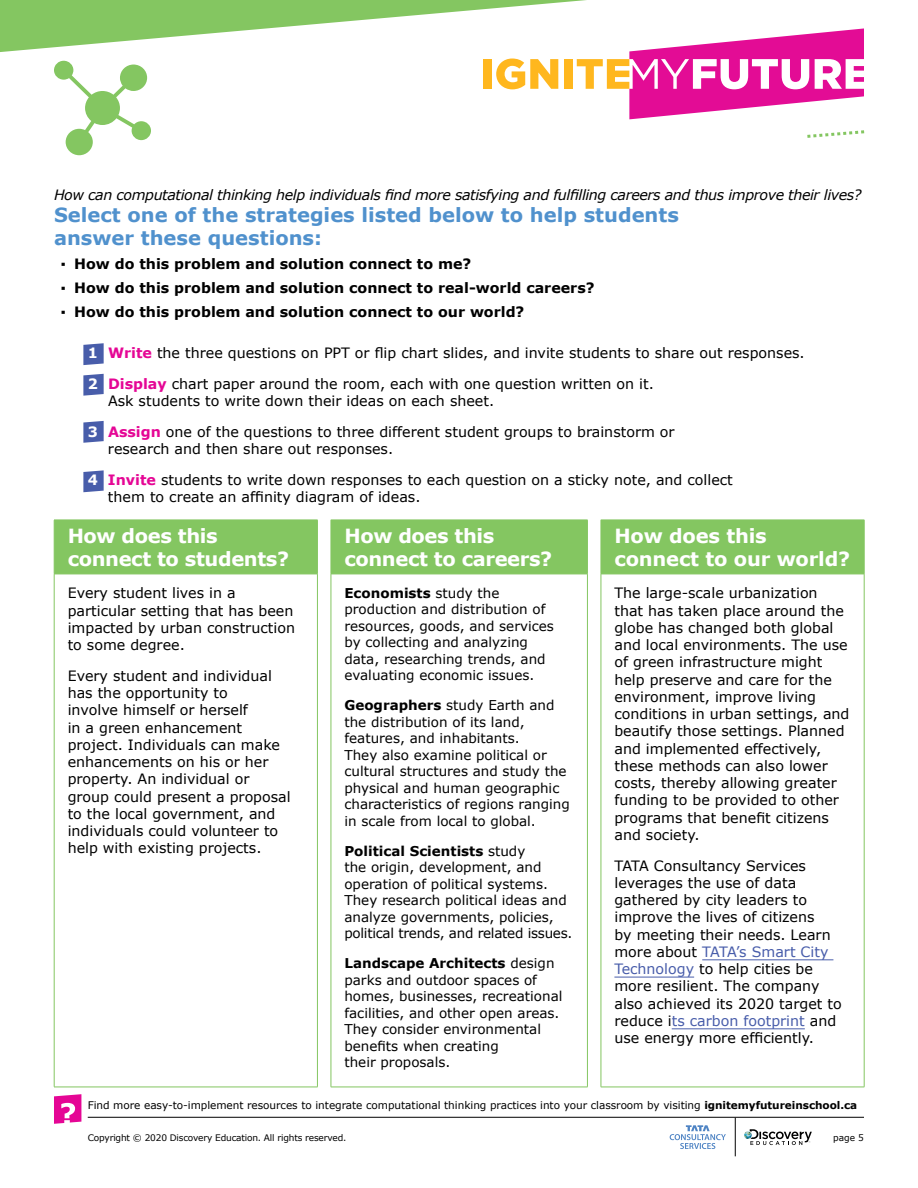
<style>
.page{position:relative;width:918px;height:1188px;background:#fff}
.page>*{position:absolute;margin:0;border:0;box-sizing:border-box;transform-origin:0 0}
.t1{font:700 19.5px/22.5px "Verdana";letter-spacing:-.02em;color:#fff}
.t2{font:700 19.5px/22.5px "Verdana";color:#5091cd}
.t3{font:14.25px/17.2px "Verdana";color:#000}
.t4{font:700 14.25px "Verdana";color:#000}
.t5{font:italic 14.25px "Verdana";letter-spacing:-.03em;color:#000}
.t6{font:13.5px/16.5px "Verdana";color:#000}
.t7{font:10.5px "Verdana";letter-spacing:-.005em;color:#000}
.t8{font:9px "Verdana";letter-spacing:-.02em;color:#000}
.s1{font-weight:400}
.s2{font-weight:700;color:#fff}
.s3{font-weight:700;color:#e50695}
.s4{font-weight:700}
.s5{color:#485daa}
</style>
<div class="page">
<svg style="left:670px;top:1125px;width:56px;height:24px"></svg>
<svg style="left:744px;top:1129px;width:68px;height:16px"></svg>
<hr style="left:735px;top:1118px;width:1px;height:38px;background:#000">
<hr style="left:88px;top:1117px;width:776px;height:1px;background:#000">
<svg style="left:54px;top:1094px;width:27px;height:30px"></svg>
<svg style="left:83px;top:343px;width:21px;height:22px"></svg>
<svg style="left:83px;top:421px;width:21px;height:22px"></svg>
<svg style="left:83px;top:374px;width:21px;height:22px"></svg>
<svg style="left:83px;top:470px;width:21px;height:22px"></svg>
<div style="left:55px;top:521px;width:809px;height:53px;background:#84c661"></div>
<svg style="left:318px;top:520px;width:283px;height:567px"></svg>
<hr style="left:601px;top:520px;width:263px;height:1px;background:#84c661">
<hr style="left:601px;top:520px;width:1px;height:54px;background:#84c661">
<hr style="left:864px;top:520px;width:1px;height:54px;background:#84c661">
<hr style="left:601px;top:574px;width:263px;height:1px;background:#84c661">
<hr style="left:601px;top:574px;width:1px;height:513px;background:#84c661">
<hr style="left:864px;top:574px;width:1px;height:513px;background:#84c661">
<hr style="left:601px;top:1087px;width:263px;height:1px;background:#84c661">
<hr style="left:331px;top:520px;width:257px;height:1px;background:#84c661">
<hr style="left:331px;top:520px;width:1px;height:54px;background:#84c661">
<hr style="left:587px;top:520px;width:1px;height:54px;background:#84c661">
<hr style="left:331px;top:574px;width:257px;height:1px;background:#84c661">
<hr style="left:331px;top:574px;width:1px;height:513px;background:#84c661">
<hr style="left:587px;top:574px;width:1px;height:513px;background:#84c661">
<hr style="left:331px;top:1087px;width:257px;height:1px;background:#84c661">
<hr style="left:54px;top:520px;width:264px;height:1px;background:#84c661">
<hr style="left:54px;top:520px;width:1px;height:54px;background:#84c661">
<hr style="left:317px;top:520px;width:1px;height:54px;background:#84c661">
<hr style="left:54px;top:574px;width:264px;height:1px;background:#84c661">
<hr style="left:54px;top:574px;width:1px;height:513px;background:#84c661">
<hr style="left:317px;top:574px;width:1px;height:513px;background:#84c661">
<hr style="left:54px;top:1087px;width:264px;height:1px;background:#84c661">
<hr style="left:702px;top:960px;width:131px;height:1px;background:#485daa">
<hr style="left:614px;top:977px;width:80px;height:1px;background:#485daa">
<hr style="left:672px;top:1029px;width:133px;height:1px;background:#485daa">
<svg style="left:0;top:0;width:865px;height:155px"></svg>
<p class="t5" style="left:54px;top:186px;width:809px">How can computational thinking help individuals find more satisfying and fulfilling careers and thus improve their lives?</p>
<h1 class="t2" style="left:54px;top:204px;width:626px">Select one of the strategies listed below to help students answer these questions:</h1>
<p class="t4" style="left:61px;top:254px;width:412px"><span class="s1">▪</span> How do this problem and solution connect to me?</p>
<p class="t4" style="left:61px;top:278px;width:535px"><span class="s1">▪</span> How do this problem and solution connect to real-world careers?</p>
<p class="t4" style="left:61px;top:302px;width:465px"><span class="s1">▪</span> How do this problem and solution connect to our world?</p>
<p class="t3" style="left:88px;top:338px;width:719px;line-height:30.8px"><span class="s2">1</span> <span class="s3">Write</span> the three questions on PPT or flip chart slides, and invite students to share out responses.<br><span class="s2">2</span> <span class="s3">Display</span> chart paper around the room, each with one question written on it.</p>
<p class="t3" style="left:88px;top:386px;width:588px;line-height:30.8px;text-indent:20px">Ask students to write down their ideas on each sheet.<br><span class="s2">3</span> <span class="s3">Assign</span> one of the questions to three different student groups to brainstorm or</p>
<p class="t3" style="left:88px;top:434px;width:647px;line-height:30.8px;text-indent:20px">research and then share out responses.<br><span class="s2">4</span> <span class="s3">Invite</span> students to write down responses to each question on a sticky note, and collect</p>
<p class="t3" style="left:108px;top:489px;width:314px">them to create an affinity diagram of ideas.</p>
<h1 class="t1" style="left:68px;top:525px;width:223px">How does this connect to students?</h1>
<h1 class="t1" style="left:344px;top:525px;width:209px">How does this connect to careers?</h1>
<h1 class="t1" style="left:614px;top:525px;width:237px">How does this connect to our world?</h1>
<p class="t3" style="left:68px;top:585px;width:229px">Every student lives in a particular setting that has been impacted by urban construction to some degree.</p>
<p class="t3" style="left:68px;top:667px;width:225px">Every student and individual has the opportunity to<br>involve himself or herself<br>in a green enhancement project. Individuals can make enhancements on his or her property. An individual or group could present a proposal to the local government, and individuals could volunteer to help with existing projects.</p>
<p class="t6" style="left:344px;top:585px;width:211px"><span class="s4">Economists</span> study the production and distribution of resources, goods, and services by collecting and analyzing data, researching trends, and evaluating economic issues.</p>
<p class="t6" style="left:344px;top:697px;width:227px"><span class="s4">Geographers</span> study Earth and the distribution of its land, features, and inhabitants.<br>They also examine political or cultural structures and study the physical and human geographic characteristics of regions ranging in scale from local to global.</p>
<p class="t6" style="left:344px;top:843px;width:229px"><span class="s4">Political Scientists</span> study<br>the origin, development, and operation of political systems.<br>They research political ideas and analyze governments, policies, political trends, and related issues.</p>
<p class="t6" style="left:344px;top:955px;width:220px"><span class="s4">Landscape Architects</span> design parks and outdoor spaces of homes, businesses, recreational facilities, and other open areas.<br>They consider environmental benefits when creating<br>their proposals.</p>
<p class="t3" style="left:614px;top:585px;width:237px">The large-scale urbanization that has taken place around the globe has changed both global and local environments. The use of green infrastructure might help preserve and care for the environment, improve living conditions in urban settings, and beautify those settings. Planned and implemented effectively, these methods can also lower costs, thereby allowing greater funding to be provided to other programs that benefit citizens and society.</p>
<p class="t3" style="left:614px;top:857px;width:229px">TATA Consultancy Services leverages the use of data gathered by city leaders to improve the lives of citizens<br>by meeting their needs. Learn more about <span class="s5">TATA’s Smart City<br>Technology</span> to help cities be more resilient. The company also achieved its 2020 target to reduce i<span class="s5">ts carbon footprint</span> and use energy more efficiently.</p>
<p class="t7" style="left:88px;top:1099px;width:771px">Find more easy-to-implement resources to integrate computational thinking practices into your classroom by visiting <span class="s4">ignitemyfutureinschool.ca</span></p>
<p class="t8" style="left:88px;top:1132px;width:260px">Copyright © 2020 Discovery Education. All rights reserved.</p>
<p class="t8" style="left:833px;top:1132px;width:32px">page 5</p>
</div>
